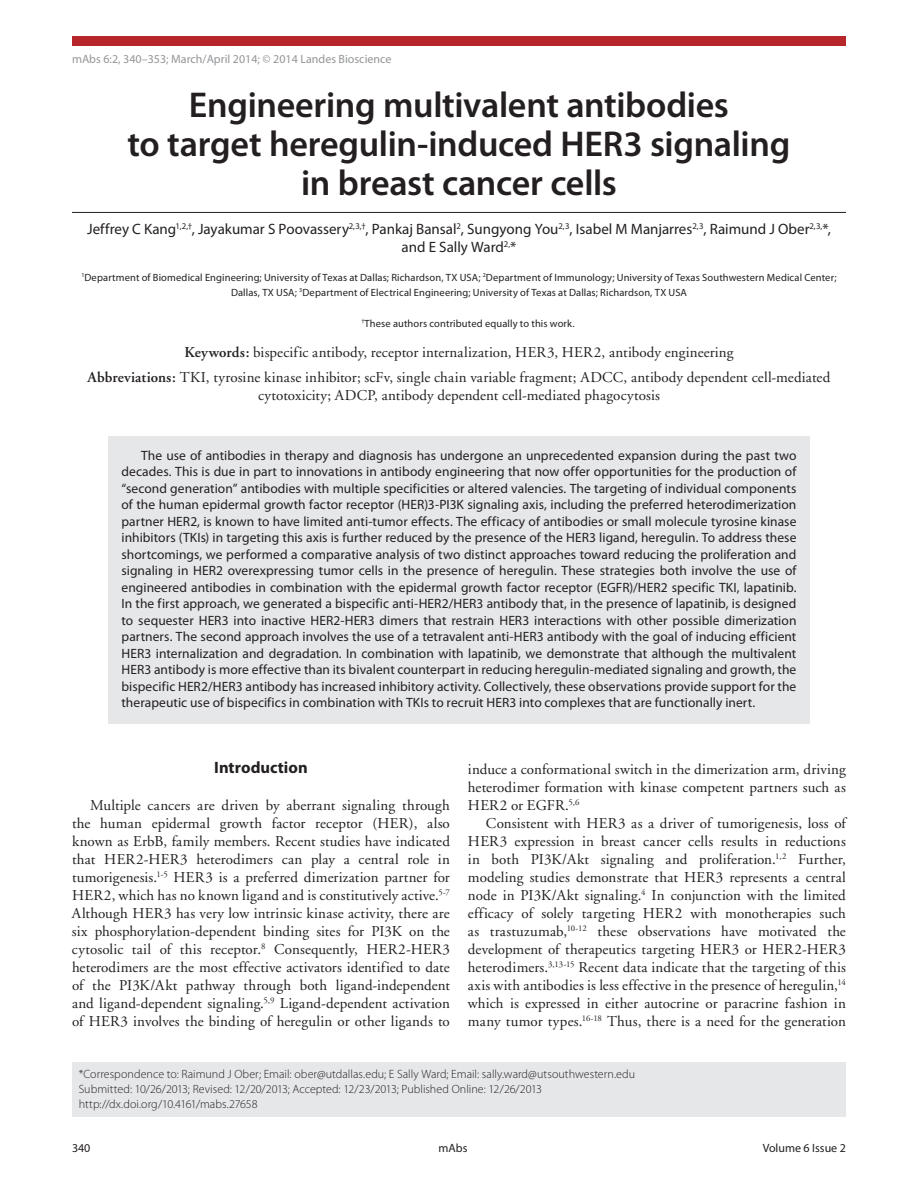
<style>
.page{position:relative;width:918px;height:1188px;background:#fff}
.page>*{position:absolute;margin:0;border:0;box-sizing:border-box;transform-origin:0 0}
.t1{font:600 36px/39px "Myriad Pro";letter-spacing:-.01em;color:#231f20;text-align:center}
.t2{font:700 16.5px "Myriad Pro";color:#231f20}
.t3{font:15px/18px "Adobe Garamond";letter-spacing:.01em;color:#231f20;text-align:justify}
.t4{font:15px/18px "Myriad Pro";color:#231f20;text-align:center}
.t5{font:13.5px/16.5px "Myriad Pro";color:#231f20;text-align:justify}
.t6{font:300 12px/15px "Myriad Pro";color:#231f20}
.t7{font:12px "Myriad Pro";color:#939598}
.t8{font:12px "Myriad Pro";color:#231f20}
.t9{font:10.5px/15px "Myriad Pro";letter-spacing:.01em;color:#231f20;text-align:center}
.s1{font-weight:600}
</style>
<div class="page">
<div style="left:72px;top:36px;width:774px;height:10px;background:#b7262b"></div>
<div style="left:72px;top:1062px;width:774px;height:55px;background:#e6e7e9"></div>
<hr style="left:72px;top:212px;width:774px;height:1px;background:#231f20">
<div style="left:108px;top:436px;width:702px;height:288px;background:#e6e7e9"></div>
<p class="t7" style="left:72px;top:52px;width:321px">mAbs 6:2, 340–353; March/April 2014; © 2014 Landes Bioscience</p>
<h1 class="t1" style="left:128px;top:85px;width:664px">Engineering multivalent antibodies<br>to target heregulin-induced HER3 signaling in breast cancer cells</h1>
<p class="t4" style="left:87px;top:220px;width:745px">Jeffrey C Kang<sup>1,2,†</sup>, Jayakumar S Poovassery<sup>2,3,†</sup>, Pankaj Bansal<sup>2</sup>, Sungyong You<sup>2,3</sup>, Isabel M Manjarres<sup>2,3</sup>, Raimund J Ober<sup>2,3,</sup>*, and E Sally Ward<sup>2,</sup>*</p>
<p class="t9" style="left:81px;top:269px;width:757px"><sup>1</sup>Department of Biomedical Engineering; University of Texas at Dallas; Richardson, TX USA; <sup>2</sup>Department of Immunology; University of Texas Southwestern Medical Center;<br>Dallas, TX USA; <sup>3</sup>Department of Electrical Engineering; University of Texas at Dallas; Richardson, TX USA</p>
<p class="t9" style="left:361px;top:316px;width:215px"><sup>†</sup>These authors contributed equally to this work.</p>
<p class="t3" style="left:88px;top:340px;width:744px;line-height:24.8px;text-align:center"><span class="s1">Keywords:</span> bispecific antibody, receptor internalization, HER3, HER2, antibody engineering<br><span class="s1">Abbreviations:</span> TKI, tyrosine kinase inhibitor; scFv, single chain variable fragment; ADCC, antibody dependent cell-mediated</p>
<p class="t3" style="left:258px;top:386px;width:403px">cytotoxicity; ADCP, antibody dependent cell-mediated phagocytosis</p>
<p class="t5" style="left:121px;top:447px;width:677px;text-indent:20px">The use of antibodies in therapy and diagnosis has undergone an unprecedented expansion during the past two decades. This is due in part to innovations in antibody engineering that now offer opportunities for the production of “second generation” antibodies with multiple specificities or altered valencies. The targeting of individual components of the human epidermal growth factor receptor (HER)3-PI3K signaling axis, including the preferred heterodimerization partner HER2, is known to have limited anti-tumor effects. The efficacy of antibodies or small molecule tyrosine kinase inhibitors (TKIs) in targeting this axis is further reduced by the presence of the HER3 ligand, heregulin. To address these shortcomings, we performed a comparative analysis of two distinct approaches toward reducing the proliferation and signaling in HER2 overexpressing tumor cells in the presence of heregulin. These strategies both involve the use of engineered antibodies in combination with the epidermal growth factor receptor (EGFR)/HER2 specific TKI, lapatinib.<br>In the first approach, we generated a bispecific anti-HER2/HER3 antibody that, in the presence of lapatinib, is designed to sequester HER3 into inactive HER2-HER3 dimers that restrain HER3 interactions with other possible dimerization partners. The second approach involves the use of a tetravalent anti-HER3 antibody with the goal of inducing efficient HER3 internalization and degradation. In combination with lapatinib, we demonstrate that although the multivalent HER3 antibody is more effective than its bivalent counterpart in reducing heregulin-mediated signaling and growth, the bispecific HER2/HER3 antibody has increased inhibitory activity. Collectively, these observations provide support for the therapeutic use of bispecifics in combination with TKIs to recruit HER3 into complexes that are functionally inert.</p>
<p class="t2" style="left:214px;top:757px;width:95px">Introduction</p>
<p class="t3" style="left:72px;top:797px;width:380px;text-indent:18px">Multiple cancers are driven by aberrant signaling through the human epidermal growth factor receptor (HER), also known as ErbB, family members. Recent studies have indicated that HER2-HER3 heterodimers can play a central role in tumorigenesis.<sup>1-5</sup> HER3 is a preferred dimerization partner for HER2, which has no known ligand and is constitutively active.<sup>5-7<br></sup>Although HER3 has very low intrinsic kinase activity, there are six phosphorylation-dependent binding sites for PI3K on the cytosolic tail of this receptor.<sup>8</sup> Consequently, HER2-HER3 heterodimers are the most effective activators identified to date of the PI3K/Akt pathway through both ligand-independent and ligand-dependent signaling.<sup>5,9</sup> Ligand-dependent activation of HER3 involves the binding of heregulin or other ligands to</p>
<p class="t3" style="left:468px;top:761px;width:379px">induce a conformational switch in the dimerization arm, driving heterodimer formation with kinase competent partners such as HER2 or EGFR.<sup>5,6</sup></p>
<p class="t3" style="left:468px;top:815px;width:380px;text-indent:18px">Consistent with HER3 as a driver of tumorigenesis, loss of HER3 expression in breast cancer cells results in reductions in both PI3K/Akt signaling and proliferation.<sup>1,2</sup> Further, modeling studies demonstrate that HER3 represents a central node in PI3K/Akt signaling.<sup>4</sup> In conjunction with the limited efficacy of solely targeting HER2 with monotherapies such as trastuzumab,<sup>10-12</sup> these observations have motivated the development of therapeutics targeting HER3 or HER2-HER3 heterodimers.<sup>3,13-15</sup> Recent data indicate that the targeting of this axis with antibodies is less effective in the presence of heregulin,<sup>14 </sup>which is expressed in either autocrine or paracrine fashion in many tumor types.<sup>16-18</sup> Thus, there is a need for the generation</p>
<p class="t6" style="left:79px;top:1066px;width:558px">*Correspondence to: Raimund J Ober; Email: ober@utdallas.edu; E Sally Ward; Email: sally.ward@utsouthwestern.edu<br>Submitted: 10/26/2013; Revised: 12/20/2013; Accepted: 12/23/2013; Published Online: 12/26/2013 http://dx.doi.org/10.4161/mabs.27658</p>
<p class="t8" style="left:72px;top:1141px;width:20px">340</p>
<p class="t8" style="left:439px;top:1141px;width:30px">mAbs</p>
<p class="t8" style="left:763px;top:1141px;width:85px">Volume 6 Issue 2</p>
</div>
